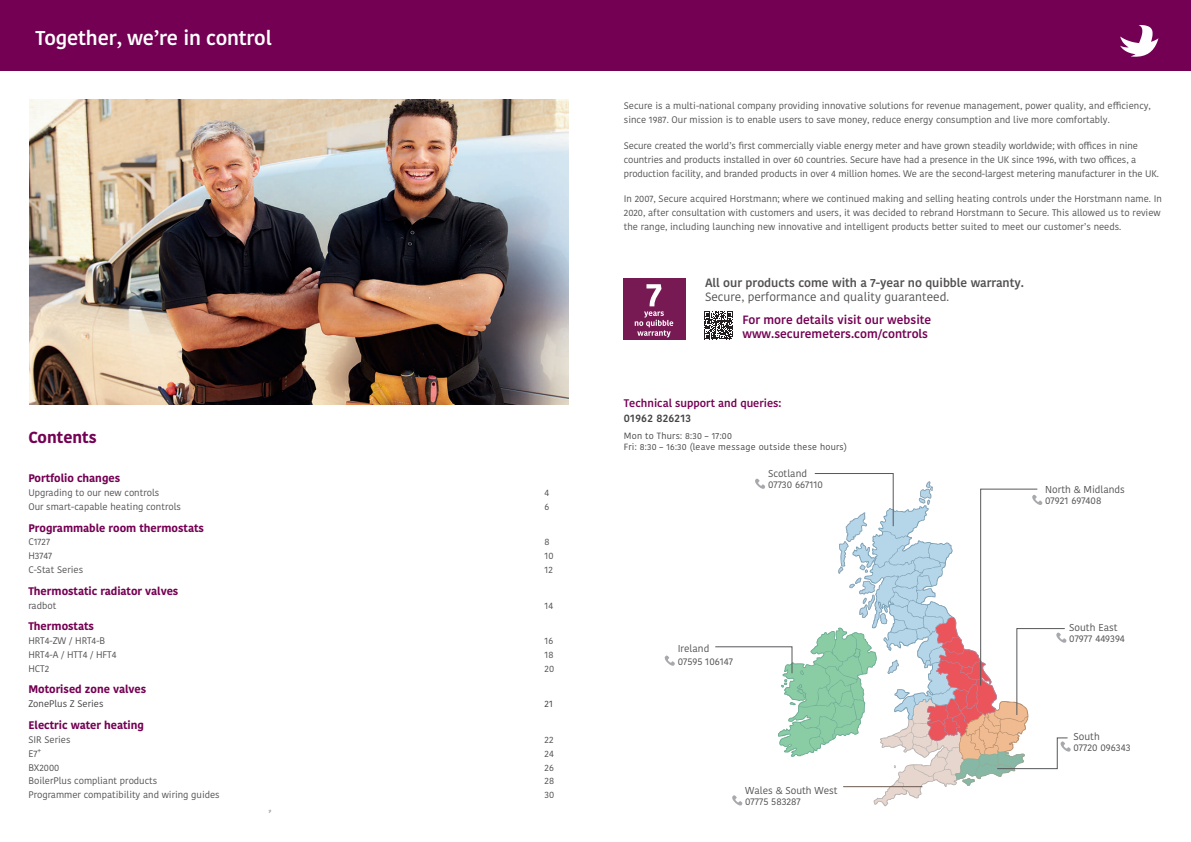
<style>
.page{position:relative;width:1191px;height:842px;background:#fff}
.page>*{position:absolute;margin:0;border:0;box-sizing:border-box;transform-origin:0 0}
.t1{font:600 20px "Kohinoor Devanagari";letter-spacing:-.01em;color:#fff}
.t2{font:700 16px "Kohinoor Devanagari";color:#740053}
.t3{font:600 12px/14.4px "Kohinoor Devanagari";color:#740053}
.t4{font:600 12px "Kohinoor Devanagari";color:#514f4f}
.t5{font:12px "Kohinoor Devanagari";color:#514f4f}
.t6{font:700 11px "Kohinoor Devanagari";color:#740053}
.t7{font:600 11px "Kohinoor Devanagari";color:#740053}
.t8{font:600 11px "Kohinoor Devanagari";letter-spacing:.025em;color:#444243}
.t9{font:10px/11px "Kohinoor Devanagari";color:#514f4f}
.t10{font:9.5px/14px "Kohinoor Devanagari";color:#514f4f}
.t11{font:9.5px "Kohinoor Devanagari";color:#3e3e3f}
.t12{font:9px/11px "Kohinoor Devanagari";letter-spacing:.025em;color:#444243}
</style>
<div class="page">
<div style="left:0;top:0;width:1191px;height:71px;background:#740053"></div>
<svg style="left:1120px;top:25px;width:38px;height:32px"></svg>
<img style="left:30px;top:99px;width:538px;height:306px">
<div style="left:623px;top:279px;width:62px;height:61px;background:#771a54"></div>
<svg style="left:634px;top:284px;width:39px;height:53px"></svg>
<svg style="left:715px;top:473px;width:356px;height:334px"></svg>
<svg style="left:664px;top:655px;width:11px;height:11px"></svg>
<svg style="left:704px;top:311px;width:28px;height:29px"></svg>
<h1 class="t1" style="left:35px;top:26px;width:238px">Together, we’re in control</h1>
<h2 class="t2" style="left:28px;top:423px;width:70px">Contents</h2>
<p class="t6" style="left:28px;top:468px;width:93px">Portfolio changes</p>
<p class="t10" style="left:28px;top:486px;width:132px">Upgrading to our new controls</p>
<p class="t10" style="left:544px;top:486px;width:6px">4</p>
<p class="t10" style="left:28px;top:499px;width:154px">Our smart-capable heating controls</p>
<p class="t10" style="left:544px;top:499px;width:6px">6</p>
<p class="t6" style="left:28px;top:518px;width:177px">Programmable room thermostats</p>
<p class="t10" style="left:28px;top:535px;width:23px">C1727</p>
<p class="t10" style="left:544px;top:535px;width:7px">8</p>
<p class="t10" style="left:28px;top:549px;width:25px">H3747</p>
<p class="t10" style="left:544px;top:549px;width:11px">10</p>
<p class="t10" style="left:28px;top:563px;width:56px">C-Stat Series</p>
<p class="t10" style="left:544px;top:563px;width:10px">12</p>
<p class="t6" style="left:28px;top:581px;width:152px">Thermostatic radiator valves</p>
<p class="t10" style="left:28px;top:598px;width:29px">radbot</p>
<p class="t10" style="left:544px;top:598px;width:10px">14</p>
<p class="t6" style="left:28px;top:617px;width:67px">Thermostats</p>
<p class="t10" style="left:28px;top:634px;width:78px">HRT4-ZW / HRT4-B</p>
<p class="t10" style="left:544px;top:634px;width:10px">16</p>
<p class="t10" style="left:28px;top:648px;width:90px">HRT4-A / HTT4 / HFT4</p>
<p class="t10" style="left:544px;top:648px;width:10px">18</p>
<p class="t10" style="left:28px;top:661px;width:22px">HCT2</p>
<p class="t10" style="left:544px;top:661px;width:11px">20</p>
<p class="t6" style="left:28px;top:680px;width:119px">Motorised zone valves</p>
<p class="t11" style="left:28px;top:698px;width:77px">ZonePlus Z Series</p>
<p class="t11" style="left:544px;top:698px;width:10px">21</p>
<p class="t6" style="left:28px;top:715px;width:117px">Electric water heating</p>
<p class="t10" style="left:28px;top:732px;width:44px">SIR Series</p>
<p class="t10" style="left:544px;top:732px;width:10px">22</p>
<p class="t10" style="left:28px;top:746px;width:14px">E7<sup>+</sup></p>
<p class="t10" style="left:544px;top:746px;width:11px">24</p>
<p class="t10" style="left:28px;top:760px;width:33px">BX2000</p>
<p class="t10" style="left:544px;top:760px;width:11px">26</p>
<p class="t10" style="left:28px;top:774px;width:130px">BoilerPlus compliant products</p>
<p class="t10" style="left:544px;top:774px;width:11px">28</p>
<p class="t10" style="left:28px;top:788px;width:193px">Programmer compatibility and wiring guides</p>
<p class="t10" style="left:544px;top:788px;width:11px">30</p>
<p class="t10" style="left:624px;top:99px;width:528px">Secure is a multi-national company providing innovative solutions for revenue management, power quality, and efficiency, since 1987. Our mission is to enable users to save money, reduce energy consumption and live more comfortably.</p>
<p class="t10" style="left:624px;top:138px;width:536px">Secure created the world’s first commercially viable energy meter and have grown steadily worldwide; with offices in nine countries and products installed in over 60 countries. Secure have had a presence in the UK since 1996, with two offices, a production facility, and branded products in over 4 million homes. We are the second-largest metering manufacturer in the UK.</p>
<p class="t10" style="left:624px;top:192px;width:539px">In 2007, Secure acquired Horstmann; where we continued making and selling heating controls under the Horstmann name. In<br>2020, after consultation with customers and users, it was decided to rebrand Horstmann to Secure. This allowed us to review the range, including launching new innovative and intelligent products better suited to meet our customer’s needs.</p>
<p class="t4" style="left:705px;top:276px;width:320px">All our products come with a 7-year no quibble warranty.</p>
<p class="t5" style="left:705px;top:290px;width:245px">Secure, performance and quality guaranteed.</p>
<p class="t3" style="left:742px;top:312px;width:190px">For more details visit our website www.securemeters.com/controls</p>
<p class="t7" style="left:624px;top:396px;width:159px">Technical support and queries:</p>
<p class="t8" style="left:624px;top:412px;width:69px">01962 826213</p>
<p class="t12" style="left:624px;top:430px;width:224px">Mon to Thurs: 8:30 – 17:00<br>Fri: 8:30 – 16:30 (leave message outside these hours)</p>
<p class="t9" style="left:768px;top:468px;width:57px">Scotland<br>07730 667110</p>
<p class="t9" style="left:677px;top:642px;width:57px;line-height:13px">Ireland<br>07595 106147</p>
<p class="t9" style="left:745px;top:784px;width:94px">Wales &amp; South West<br>07775 583287</p>
<p class="t9" style="left:1045px;top:484px;width:81px">North &amp; Midlands<br>07921 697408</p>
<p class="t9" style="left:1069px;top:622px;width:57px">South East<br>07977 449394</p>
<p class="t9" style="left:1073px;top:731px;width:58px">South<br>07720 096343</p>
</div>
